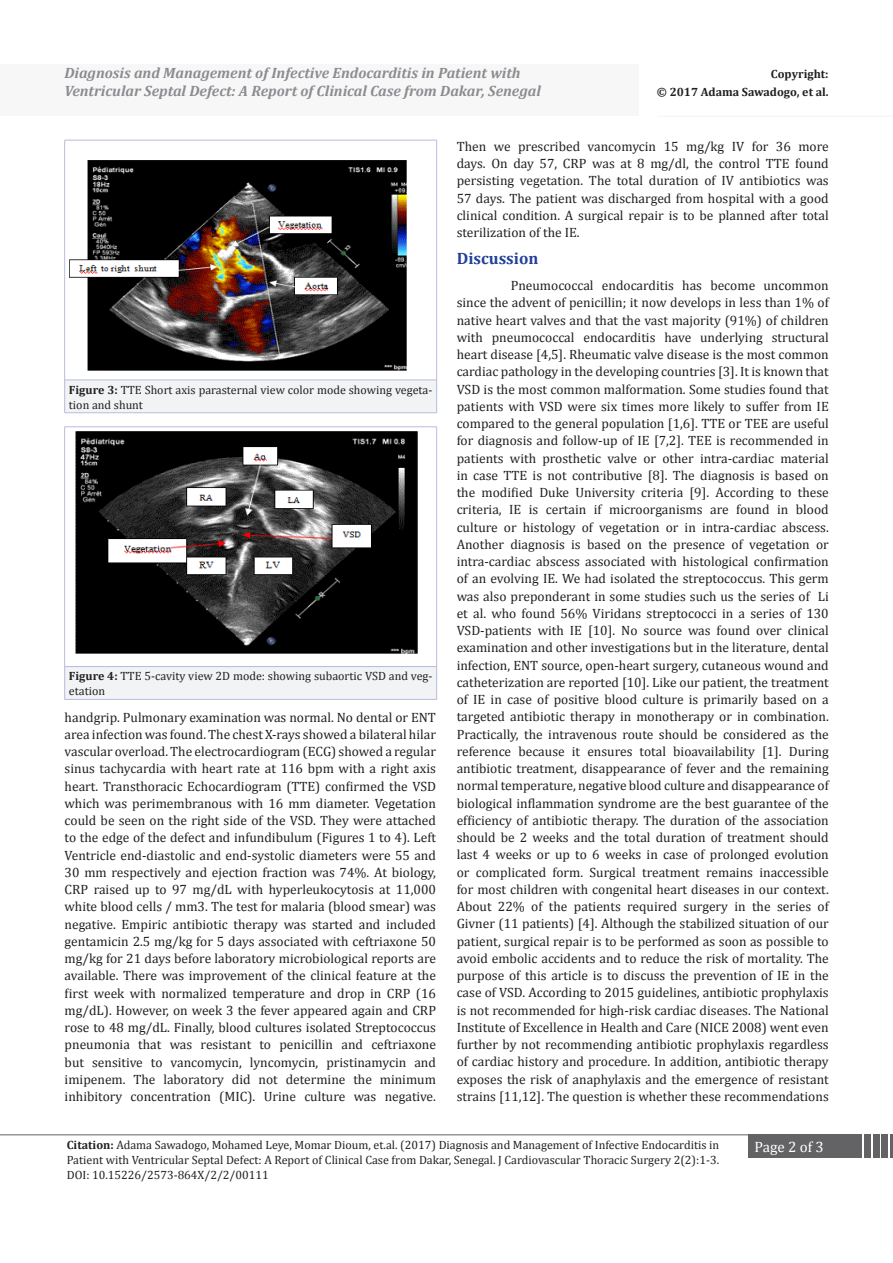
<style>
.page{position:relative;width:893px;height:1263px;background:#fff}
.page>*{position:absolute;margin:0;border:0;box-sizing:border-box;transform-origin:0 0}
.t1{font:700 16.5px "Cambria";color:#223f99}
.t2{font:italic 700 15px/18px "Cambria";color:#8a8c8f}
.t3{font:italic 700 15px "Cambria";color:#3e3e3f}
.t4{font:15px "Cambria";color:#fff}
.t5{font:13.5px/17.2px "Cambria";color:#231f20;text-align:justify}
.t6{font:12px/15px "Cambria";color:#231f20}
.t7{font:700 12px/15px "Cambria";color:#231f20;text-align:right}
.s1{font-weight:400}
.s2{font-weight:700}
</style>
<div class="page">
<hr style="left:0;top:1134px;width:749px;height:1px;background:#636366">
<div style="left:748px;top:1134px;width:114px;height:24px;background:#636366"></div>
<div style="left:864px;top:1134px;width:7px;height:24px;background:#636366"></div>
<div style="left:873px;top:1134px;width:6px;height:24px;background:#636366"></div>
<div style="left:881px;top:1134px;width:7px;height:24px;background:#636366"></div>
<hr style="left:890px;top:1134px;width:3px;height:24px;background:#636366">
<hr style="left:657px;top:116px;width:236px;height:1px;background:#f2f3f4">
<div style="left:65px;top:380px;width:372px;height:33px;background:#f2f3f4"></div>
<hr style="left:65px;top:140px;width:372px;height:1px;background:#babbdd">
<hr style="left:64px;top:140px;width:1px;height:240px;background:#babbdd">
<hr style="left:436px;top:140px;width:1px;height:240px;background:#babbdd">
<hr style="left:65px;top:380px;width:372px;height:1px;background:#babbdd">
<hr style="left:64px;top:380px;width:1px;height:33px;background:#babbdd">
<hr style="left:436px;top:380px;width:1px;height:33px;background:#babbdd">
<hr style="left:65px;top:412px;width:372px;height:1px;background:#babbdd">
<img style="left:70px;top:160px;width:337px;height:211px">
<div style="left:65px;top:666px;width:372px;height:33px;background:#f2f3f4"></div>
<hr style="left:65px;top:426px;width:372px;height:1px;background:#babbdd">
<hr style="left:64px;top:427px;width:1px;height:239px;background:#babbdd">
<hr style="left:436px;top:427px;width:1px;height:239px;background:#babbdd">
<hr style="left:65px;top:666px;width:372px;height:1px;background:#babbdd">
<hr style="left:64px;top:667px;width:1px;height:32px;background:#babbdd">
<hr style="left:436px;top:667px;width:1px;height:32px;background:#babbdd">
<hr style="left:65px;top:699px;width:372px;height:1px;background:#babbdd">
<img style="left:75px;top:431px;width:343px;height:223px">
<div style="left:0;top:64px;width:639px;height:52px;background:#f7f7f8"></div>
<p class="t2" style="left:64px;top:63px;width:478px">Diagnosis and Management of Infective Endocarditis in Patient with<br>Ventricular Septal Defect: A Report of Clinical Case from Dakar, Senegal</p>
<p class="t7" style="left:771px;top:66px;width:59px">Copyright:</p>
<p class="t7" style="left:657px;top:84px;width:173px">© 2017 Adama Sawadogo, et al.</p>
<p class="t3" style="left:62px;top:69px;width:531px">Why not a Stress Test in an Asymptomatic Person? “The World Is Drowning…….”</p>
<p class="t7" style="left:715px;top:72px;width:116px">Copyright:<br><span class="s1">©</span> 2017 Mishra, et al.</p>
<p class="t6" style="left:69px;top:382px;width:365px"><span class="s2">Figure 3:</span> TTE Short axis parasternal view color mode showing vegeta&shy;tion and shunt</p>
<p class="t6" style="left:69px;top:668px;width:365px"><span class="s2">Figure 4:</span> TTE 5-cavity view 2D mode: showing subaortic VSD and veg&shy;etation</p>
<p class="t5" style="left:65px;top:708px;width:373px">handgrip. Pulmonary examination was normal. No dental or ENT area infection was found. The chest X-rays showed a bilateral hilar vascular overload. The electrocardiogram (ECG) showed a regular sinus tachycardia with heart rate at 116 bpm with a right axis heart. Transthoracic Echocardiogram (TTE) confirmed the VSD which was perimembranous with 16 mm diameter. Vegetation could be seen on the right side of the VSD. They were attached to the edge of the defect and infundibulum (Figures 1 to 4). Left Ventricle end-diastolic and end-systolic diameters were 55 and 30 mm respectively and ejection fraction was 74%. At biology, CRP raised up to 97 mg/dL with hyperleukocytosis at 11,000 white blood cells / mm3. The test for malaria (blood smear) was negative. Empiric antibiotic therapy was started and included gentamicin 2.5 mg/kg for 5 days associated with ceftriaxone 50 mg/kg for 21 days before laboratory microbiological reports are available. There was improvement of the clinical feature at the first week with normalized temperature and drop in CRP (16 mg/dL). However, on week 3 the fever appeared again and CRP rose to 48 mg/dL. Finally, blood cultures isolated Streptococcus pneumonia that was resistant to penicillin and ceftriaxone but sensitive to vancomycin, lyncomycin, pristinamycin and imipenem. The laboratory did not determine the minimum inhibitory concentration (MIC). Urine culture was negative.</p>
<p class="t5" style="left:457px;top:138px;width:374px">Then we prescribed vancomycin 15 mg/kg IV for 36 more days. On day 57, CRP was at 8 mg/dl, the control TTE found persisting vegetation. The total duration of IV antibiotics was 57 days. The patient was discharged from hospital with a good clinical condition. A surgical repair is to be planned after total sterilization of the IE.</p>
<p class="t1" style="left:457px;top:246px;width:83px">Discussion</p>
<p class="t5" style="left:457px;top:277px;width:374px;text-indent:54px">Pneumococcal endocarditis has become uncommon since the advent of penicillin; it now develops in less than 1% of native heart valves and that the vast majority (91%) of children with pneumococcal endocarditis have underlying structural heart disease [4,5]. Rheumatic valve disease is the most common cardiac pathology in the developing countries [3]. It is known that VSD is the most common malformation. Some studies found that patients with VSD were six times more likely to suffer from IE compared to the general population [1,6]. TTE or TEE are useful for diagnosis and follow-up of IE [7,2]. TEE is recommended in patients with prosthetic valve or other intra-cardiac material in case TTE is not contributive [8]. The diagnosis is based on the modified Duke University criteria [9]. According to these criteria, IE is certain if microorganisms are found in blood culture or histology of vegetation or in intra-cardiac abscess.<br>Another diagnosis is based on the presence of vegetation or intra-cardiac abscess associated with histological confirmation of an evolving IE. We had isolated the streptococcus. This germ was also preponderant in some studies such us the series of Li et al. who found 56% Viridans streptococci in a series of 130<br>VSD-patients with IE [10]. No source was found over clinical examination and other investigations but in the literature, dental infection, ENT source, open-heart surgery, cutaneous wound and catheterization are reported [10]. Like our patient, the treatment of IE in case of positive blood culture is primarily based on a targeted antibiotic therapy in monotherapy or in combination.<br>Practically, the intravenous route should be considered as the reference because it ensures total bioavailability [1]. During antibiotic treatment, disappearance of fever and the remaining normal temperature, negative blood culture and disappearance of biological inflammation syndrome are the best guarantee of the efficiency of antibiotic therapy. The duration of the association should be 2 weeks and the total duration of treatment should last 4 weeks or up to 6 weeks in case of prolonged evolution or complicated form. Surgical treatment remains inaccessible for most children with congenital heart diseases in our context.<br>About 22% of the patients required surgery in the series of Givner (11 patients) [4]. Although the stabilized situation of our patient, surgical repair is to be performed as soon as possible to avoid embolic accidents and to reduce the risk of mortality. The purpose of this article is to discuss the prevention of IE in the case of VSD. According to 2015 guidelines, antibiotic prophylaxis is not recommended for high-risk cardiac diseases. The National Institute of Excellence in Health and Care (NICE 2008) went even further by not recommending antibiotic prophylaxis regardless of cardiac history and procedure. In addition, antibiotic therapy exposes the risk of anaphylaxis and the emergence of resistant strains [11,12]. The question is whether these recommendations</p>
<p class="t6" style="left:67px;top:1137px;width:654px"><span class="s2">Citation:</span> Adama Sawadogo, Mohamed Leye, Momar Dioum, et.al. (2017) Diagnosis and Management of Infective Endocarditis in<br>Patient with Ventricular Septal Defect: A Report of Clinical Case from Dakar, Senegal. J Cardiovascular Thoracic Surgery 2(2):1-3.</p>
<p class="t6" style="left:67px;top:1167px;width:203px">DOI: 10.15226/2573-864X/2/2/00111</p>
<p class="t6" style="left:68px;top:1139px;width:671px"><span class="s2">Citation:</span> Mishra S, Mishra A, Mishra JP (2017) Why not a Stress Test in an Asymptomatic Person? “The World Is Drowning…….”. J</p>
<p class="t4" style="left:754px;top:1138px;width:71px">Page 2 of 3</p>
<p class="t6" style="left:68px;top:1157px;width:208px">Cardiovascular Thoracic Surgery 2(1): 3.</p>
</div>
